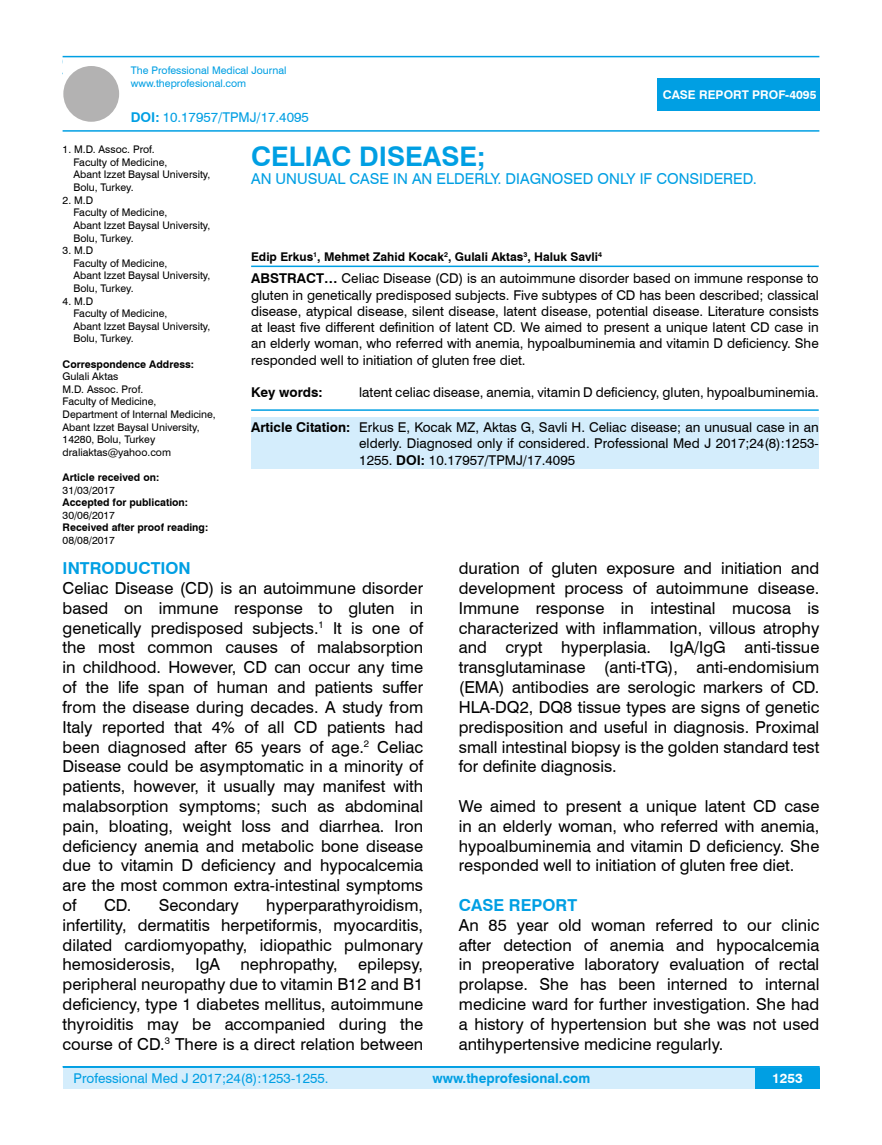
<style>
.page{position:relative;width:882px;height:1145px;background:#fff}
.page>*{position:absolute;margin:0;border:0;box-sizing:border-box;transform-origin:0 0}
.t1{font:700 27px "Swiss 721 BT";color:#009fe3}
.t2{font:16.5px/19.8px "Swiss 721 BT";color:#000;text-align:justify}
.t3{font:700 16.5px "Swiss 721 BT";color:#009fe3}
.t4{font:15px "Swiss 721 BT";color:#009fe3}
.t5{font:13.5px/16.2px "Swiss 721 BT";color:#000;text-align:justify}
.t6{font:13.5px "Swiss 721 BT";color:#009fe3}
.t7{font:700 13.5px "Swiss 721 BT";color:#009fe3}
.t8{font:700 13.5px "Swiss 721 BT";color:#000}
.t9{font:700 13.5px "Swiss 721 BT";color:#fff}
.t10{font:700 12px "Swiss 721 BT";color:#000}
.t11{font:700 12px "Swiss 721 BT";color:#fff}
.t12{font:10.5px/12.6px "Swiss 721 BT";color:#000}
.t13{font:700 10.5px "Swiss 721 BT";color:#000}
.t14{font:10.5px/12.6px "Swiss 721 BT";color:#009fe3}
.s1{font-weight:700}
</style>
<div class="page">
<div style="left:63px;top:1067px;width:756px;height:21px;background:#d4edfc"></div>
<hr style="left:63px;top:1066px;width:756px;height:2px;background:#009fe3">
<div style="left:754px;top:1068px;width:65px;height:20px;background:#009fe3"></div>
<hr style="left:63px;top:56px;width:756px;height:1px;background:#009fe3">
<hr style="left:63px;top:130px;width:756px;height:2px;background:#009fe3">
<div style="left:63px;top:66px;width:56px;height:56px;background:#b3b2b2;border-radius:50%"></div>
<div style="left:657px;top:78px;width:162px;height:33px;background:#009fe3"></div>
<hr style="left:251px;top:265px;width:567px;height:2px;background:#009fe3">
<hr style="left:251px;top:409px;width:567px;height:2px;background:#009fe3">
<div style="left:251px;top:417px;width:567px;height:52px;background:#d4edfc"></div>
<p class="t14" style="left:131px;top:64px;width:157px">The Professional Medical Journal www.theprofesional.com</p>
<p class="t6" style="left:131px;top:108px;width:179px"><span class="s1">DOI:</span> 10.17957/TPMJ/17.4095</p>
<p class="t11" style="left:662px;top:87px;width:155px">CASE REPORT PROF-4095</p>
<p class="t12" style="left:73px;top:143px;width:138px;text-indent:-11px">1. M.D. Assoc. Prof.<br>Faculty of Medicine,<br>Abant Izzet Baysal University,<br>Bolu, Turkey.</p>
<p class="t12" style="left:73px;top:193px;width:138px;text-indent:-11px">2. M.D<br>Faculty of Medicine,<br>Abant Izzet Baysal University,<br>Bolu, Turkey.</p>
<p class="t12" style="left:73px;top:244px;width:138px;text-indent:-11px">3. M.D<br>Faculty of Medicine,<br>Abant Izzet Baysal University,<br>Bolu, Turkey.</p>
<p class="t12" style="left:73px;top:294px;width:138px;text-indent:-11px">4. M.D<br>Faculty of Medicine,<br>Abant Izzet Baysal University,<br>Bolu, Turkey.</p>
<p class="t13" style="left:63px;top:356px;width:133px">Correspondence Address:</p>
<p class="t12" style="left:63px;top:370px;width:155px">Gulali Aktas<br>M.D. Assoc. Prof.<br>Faculty of Medicine,<br>Department of Internal Medicine,<br>Abant Izzet Baysal University,<br>14280, Bolu, Turkey draliaktas@yahoo.com</p>
<p class="t13" style="left:63px;top:470px;width:98px">Article received on:</p>
<p class="t12" style="left:63px;top:483px;width:54px">31/03/2017</p>
<p class="t13" style="left:63px;top:495px;width:127px">Accepted for publication:</p>
<p class="t12" style="left:63px;top:508px;width:54px">30/06/2017</p>
<p class="t13" style="left:63px;top:520px;width:147px">Received after proof reading:</p>
<p class="t12" style="left:63px;top:533px;width:54px">08/08/2017</p>
<h1 class="t1" style="left:251px;top:137px;width:235px">CELIAC DISEASE;</h1>
<p class="t4" style="left:251px;top:168px;width:507px">AN UNUSUAL CASE IN AN ELDERLY. DIAGNOSED ONLY IF CONSIDERED.</p>
<p class="t10" style="left:251px;top:248px;width:352px">Edip Erkus<sup>1</sup>, Mehmet Zahid Kocak<sup>2</sup>, Gulali Aktas<sup>3</sup>, Haluk Savli<sup>4</sup></p>
<p class="t5" style="left:251px;top:270px;width:569px"><span class="s1">ABSTRACT…</span> Celiac Disease (CD) is an autoimmune disorder based on immune response to gluten in genetically predisposed subjects. Five subtypes of CD has been described; classical disease, atypical disease, silent disease, latent disease, potential disease. Literature consists at least five different definition of latent CD. We aimed to present a unique latent CD case in an elderly woman, who referred with anemia, hypoalbuminemia and vitamin D deficiency. She responded well to initiation of gluten free diet.</p>
<p class="t8" style="left:251px;top:383px;width:73px">Key words:</p>
<p class="t5" style="left:359px;top:383px;width:461px">latent celiac disease, anemia, vitamin D deficiency, gluten, hypoalbuminemia.</p>
<p class="t5" style="left:359px;top:419px;width:461px;text-indent:-108px"><span class="s1">Article Citation:</span> Erkus E, Kocak MZ, Aktas G, Savli H. Celiac disease; an unusual case in an elderly. Diagnosed only if considered. Professional Med J 2017;24(8):1253- 1255. <span class="s1">DOI:</span> 10.17957/TPMJ/17.4095</p>
<p class="t3" style="left:63px;top:557px;width:130px">INTRODUCTION</p>
<p class="t2" style="left:63px;top:577px;width:362px">Celiac Disease (CD) is an autoimmune disorder based on immune response to gluten in genetically predisposed subjects.<sup>1</sup> It is one of the most common causes of malabsorption in childhood. However, CD can occur any time of the life span of human and patients suffer from the disease during decades. A study from Italy reported that 4% of all CD patients had been diagnosed after 65 years of age.<sup>2</sup> Celiac Disease could be asymptomatic in a minority of patients, however, it usually may manifest with malabsorption symptoms; such as abdominal pain, bloating, weight loss and diarrhea. Iron deficiency anemia and metabolic bone disease due to vitamin D deficiency and hypocalcemia are the most common extra-intestinal symptoms of</p>
<p class="t2" style="left:104px;top:894px;width:136px">CD. Secondary</p>
<p class="t2" style="left:63px;top:894px;width:362px;text-indent:203px">hyperparathyroidism, infertility, dermatitis herpetiformis, myocarditis, dilated cardiomyopathy, idiopathic pulmonary hemosiderosis, IgA nephropathy, epilepsy, peripheral neuropathy due to vitamin B12 and B1 deficiency, type 1 diabetes mellitus, autoimmune thyroiditis may be accompanied during the course of CD.<sup>3</sup> There is a direct relation between</p>
<p class="t2" style="left:458px;top:558px;width:362px">duration of gluten exposure and initiation and development process of autoimmune disease.<br>Immune response in intestinal mucosa is characterized with inflammation, villous atrophy and crypt hyperplasia. IgA/IgG anti-tissue transglutaminase (anti-tTG), anti-endomisium (EMA) antibodies are serologic markers of CD.<br>HLA-DQ2, DQ8 tissue types are signs of genetic predisposition and useful in diagnosis. Proximal small intestinal biopsy is the golden standard test for definite diagnosis.</p>
<p class="t2" style="left:458px;top:795px;width:362px">We aimed to present a unique latent CD case in an elderly woman, who referred with anemia, hypoalbuminemia and vitamin D deficiency. She responded well to initiation of gluten free diet.</p>
<p class="t3" style="left:458px;top:893px;width:120px">CASE REPORT</p>
<p class="t2" style="left:458px;top:914px;width:362px">An 85 year old woman referred to our clinic after detection of anemia and hypocalcemia in preoperative laboratory evaluation of rectal prolapse. She has been interned to internal medicine ward for further investigation. She had a history of hypertension but she was not used antihypertensive medicine regularly.</p>
<p class="t6" style="left:74px;top:1069px;width:256px">Professional Med J 2017;24(8):1253-1255.</p>
<p class="t7" style="left:432px;top:1069px;width:159px">www.theprofesional.com</p>
<p class="t9" style="left:771px;top:1069px;width:32px">1253</p>
</div>
